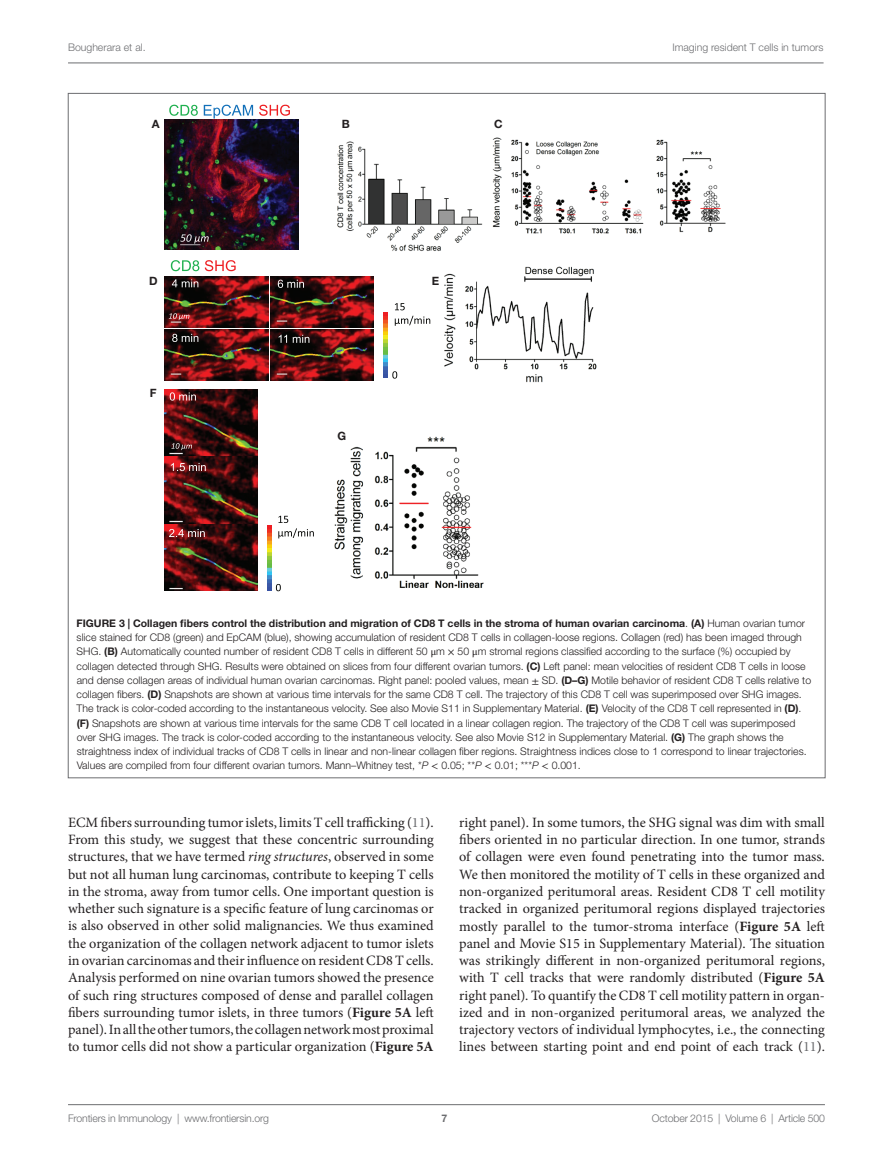
<style>
.page{position:relative;width:893px;height:1170px;background:#fff}
.page>*{position:absolute;margin:0;border:0;box-sizing:border-box;transform-origin:0 0}
.t1{font:14.25px/17.2px "Minion Pro";color:#231f20;text-align:justify}
.t2{font:700 11.4px "Helvetica Neue LT Std";color:#231f20}
.t3{font:300 10.5px/14.2px "Helvetica Neue LT Std";color:#231f20}
.t4{font:300 10.5px "Helvetica Neue LT Std";letter-spacing:-.015em;color:#6c6d70}
.t5{font:700 10.5px "Helvetica Neue LT Std";color:#6c6d70}
.s1{font-weight:700}
.s2{font-family:"STIX General";font-weight:400}
.s3{font-style:italic}
.s4{color:#6c6d70}
</style>
<div class="page">
<img style="left:164px;top:120px;width:134px;height:130px">
<svg style="left:180px;top:234px;width:29px;height:9px"></svg>
<img style="left:165px;top:277px;width:103px;height:50px">
<img style="left:271px;top:276px;width:103px;height:51px">
<img style="left:165px;top:329px;width:103px;height:51px">
<img style="left:271px;top:329px;width:103px;height:51px">
<svg style="left:169px;top:313px;width:20px;height:7px"></svg>
<svg style="left:172px;top:279px;width:26px;height:8px"></svg>
<svg style="left:278px;top:280px;width:26px;height:8px"></svg>
<svg style="left:172px;top:334px;width:26px;height:8px"></svg>
<svg style="left:279px;top:335px;width:8px;height:8px"></svg>
<svg style="left:293px;top:335px;width:16px;height:8px"></svg>
<img style="left:165px;top:389px;width:92px;height:202px">
<svg style="left:171px;top:443px;width:21px;height:7px"></svg>
<svg style="left:170px;top:392px;width:26px;height:8px"></svg>
<svg style="left:171px;top:463px;width:35px;height:8px"></svg>
<svg style="left:169px;top:529px;width:36px;height:8px"></svg>
<svg style="left:169px;top:105px;width:29px;height:11px"></svg>
<svg style="left:204px;top:105px;width:49px;height:13px"></svg>
<svg style="left:259px;top:105px;width:31px;height:11px"></svg>
<svg style="left:171px;top:260px;width:28px;height:11px"></svg>
<svg style="left:205px;top:260px;width:31px;height:11px"></svg>
<svg style="left:392px;top:371px;width:5px;height:7px"></svg>
<svg style="left:395px;top:303px;width:10px;height:7px"></svg>
<svg style="left:395px;top:316px;width:35px;height:10px"></svg>
<img style="left:384px;top:312px;width:4px;height:65px">
<svg style="left:276px;top:584px;width:5px;height:7px"></svg>
<svg style="left:278px;top:515px;width:36px;height:23px"></svg>
<img style="left:267px;top:525px;width:4px;height:65px">
<img style="left:337px;top:141px;width:146px;height:110px">
<img style="left:492px;top:137px;width:152px;height:97px">
<img style="left:656px;top:139px;width:70px;height:94px">
<img style="left:444px;top:266px;width:153px;height:117px">
<img style="left:334px;top:436px;width:150px;height:152px">
<hr style="left:68px;top:1104px;width:757px;height:1px;background:#6c6d70">
<hr style="left:68px;top:63px;width:756px;height:1px;background:#6c6d70">
<p class="t4" style="left:68px;top:41px;width:79px">Bougherara et al.</p>
<p class="t4" style="left:672px;top:41px;width:153px">Imaging resident T cells in tumors</p>
<p class="t2" style="left:152px;top:117px;width:9px">A</p>
<p class="t2" style="left:342px;top:117px;width:10px">B</p>
<p class="t2" style="left:494px;top:117px;width:10px">C</p>
<p class="t2" style="left:149px;top:273px;width:10px">D</p>
<p class="t2" style="left:432px;top:273px;width:9px">E</p>
<p class="t2" style="left:150px;top:385px;width:8px">F</p>
<p class="t2" style="left:337px;top:428px;width:10px">G</p>
<p class="t3" style="left:77px;top:615px;width:736px"><span class="s1">FIG URE 3 | Collagen fibers control the distribution and migration of CD8 T cells in the stroma of human ovarian carcinoma</span>. <span class="s1">(A)</span> Human ovarian tumor slice stained for CD8 (green) and EpCAM (blue), showing accumulation of resident CD8 T cells in collagen-loose regions. Collagen (red) has been imaged through SHG. <span class="s1">(B)</span> Automatically counted number of resident CD8 T cells in different 50 <span class="s2">μ</span>m <span class="s2">×</span> 50 <span class="s2">μ</span>m stromal regions classified according to the surface (%) occupied by collagen detected through SHG. Results were obtained on slices from four different ovarian tumors. <span class="s1">(C)</span> Left panel: mean velocities of resident CD8 T cells in loose and dense collagen areas of individual human ovarian carcinomas. Right panel: pooled values, mean <span class="s2">±</span> SD. <span class="s1">(D–G)</span> Motile behavior of resident CD8 T cells relative to collagen fibers. <span class="s1">(D)</span> Snapshots are shown at various time intervals for the same CD8 T cell. The trajectory of this CD8 T cell was superimposed over SHG images.<br>The track is color-coded according to the instantaneous velocity. See also Movie S11 in Supplementary Material. <span class="s1">(E)</span> Velocity of the CD8 T cell represented in <span class="s1">(D)</span>. <span class="s1">(F)</span> Snapshots are shown at various time intervals for the same CD8 T cell located in a linear collagen region. The trajectory of the CD8 T cell was superimposed over SHG images. The track is color-coded according to the instantaneous velocity. See also Movie S12 in Supplementary Material. <span class="s1">(G)</span> The graph shows the straightness index of individual tracks of CD8 T cells in linear and non-linear collagen fiber regions. Straightness indices close to 1 correspond to linear trajectories.<br>Values are compiled from four different ovarian tumors. Mann–Whitney test, *<span class="s3">P</span> <span class="s2">&lt;</span> 0.05; **<span class="s3">P</span> <span class="s2">&lt;</span> 0.01; ***<span class="s3">P</span> <span class="s2">&lt;</span> 0.001.</p>
<p class="t1" style="left:68px;top:813px;width:367px">ECM fibers surrounding tumor islets, limits T cell trafficking (<span class="s4">11</span>).<br>From this study, we suggest that these concentric surrounding structures, that we have termed <span class="s3">ring structures</span>, observed in some but not all human lung carcinomas, contribute to keeping T cells in the stroma, away from tumor cells. One important question is whether such signature is a specific feature of lung carcinomas or is also observed in other solid malignancies. We thus examined the organization of the collagen network adjacent to tumor islets in ovarian carcinomas and their influence on resident CD8 T cells.<br>Analysis performed on nine ovarian tumors showed the presence of such ring structures composed of dense and parallel collagen fibers surrounding tumor islets, in three tumors (<span class="s1">Figure 5A</span> left panel). In all the other tumors, the collagen network most proximal to tumor cells did not show a particular organization (<span class="s1">Figure 5A</span></p>
<p class="t1" style="left:459px;top:813px;width:367px">right panel). In some tumors, the SHG signal was dim with small fibers oriented in no particular direction. In one tumor, strands of collagen were even found penetrating into the tumor mass.<br>We then monitored the motility of T cells in these organized and non-organized peritumoral areas. Resident CD8 T cell motility tracked in organized peritumoral regions displayed trajectories mostly parallel to the tumor-stroma interface (<span class="s1">Figure 5A</span> left panel and Movie S15 in Supplementary Material). The situation was strikingly different in non-organized peritumoral regions, with T cell tracks that were randomly distributed (<span class="s1">Figure 5A </span>right panel). To quantify the CD8 T cell motility pattern in organ&shy;ized and in non-organized peritumoral areas, we analyzed the trajectory vectors of individual lymphocytes, i.e., the connecting lines between starting point and end point of each track (<span class="s4">11</span>).</p>
<p class="t4" style="left:68px;top:1111px;width:203px">Frontiers in Immunology | www.frontiersin.org</p>
<p class="t5" style="left:441px;top:1111px;width:7px">7</p>
<p class="t4" style="left:652px;top:1111px;width:174px">October 2015 | Volume 6 | Article 500</p>
</div>
